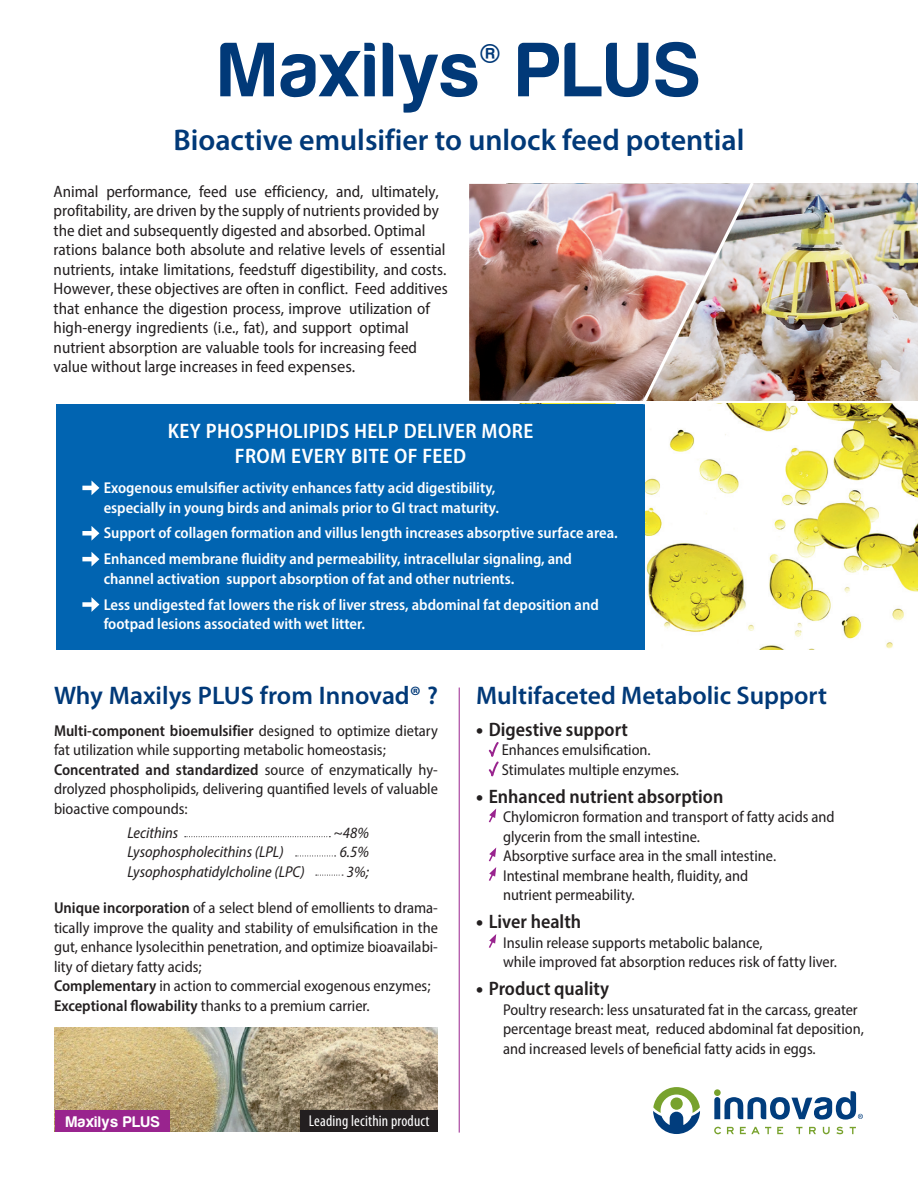
<style>
.page{position:relative;width:918px;height:1188px;background:#fff}
.page>*{position:absolute;margin:0;border:0;box-sizing:border-box;transform-origin:0 0}
.t1{font:700 78.75px "Harabara Mais Bold Harabara Mais";letter-spacing:.005em;color:#013978}
.t2{font:600 30px "Myriad Pro";color:#013978}
.t3{font:700 26.25px "Harabara Mais Bold Harabara Mais";color:#013978}
.t4{font:600 25.5px "Myriad Pro";color:#013978}
.t5{font:600 semi-condensed 21px/25.5px "Myriad Pro";letter-spacing:.02em;color:#fff;text-align:center}
.t6{font:600 semi-condensed 19.5px "Myriad Pro";color:#231f20}
.t7{font:semi-condensed 16.5px/19.5px "Myriad Pro";color:#231f20}
.t8{font:semi-condensed 15.75px/19.5px "Myriad Pro";color:#231f20}
.t9{font:600 semi-condensed 15.75px/26px "Myriad Pro";color:#fff}
.t10{font:italic semi-condensed 15.75px "Myriad Pro";color:#231f20}
.t11{font:condensed 15.75px "Myriad Pro";letter-spacing:.01em;color:#fff}
.t12{font:700 15.75px "Harabara Mais Bold Harabara Mais";letter-spacing:.01em;color:#fff}
.s1{font-stretch:normal}
.s2{font-weight:600}
.s3{font-weight:900;font-stretch:normal}
</style>
<div class="page">
<img style="left:645px;top:404px;width:273px;height:245px">
<div style="left:56px;top:404px;width:589px;height:245px;background:#0164b1"></div>
<svg style="left:488px;top:742px;width:11px;height:35px"></svg>
<svg style="left:488px;top:809px;width:8px;height:14px"></svg>
<svg style="left:488px;top:848px;width:8px;height:33px"></svg>
<svg style="left:488px;top:934px;width:8px;height:14px"></svg>
<hr style="left:82px;top:486px;width:11px;height:4px;background:#fff">
<svg style="left:91px;top:481px;width:8px;height:14px"></svg>
<div style="left:82px;top:531px;width:11px;height:5px;background:#fff"></div>
<svg style="left:91px;top:526px;width:8px;height:15px"></svg>
<hr style="left:82px;top:557px;width:11px;height:4px;background:#fff">
<svg style="left:91px;top:552px;width:8px;height:15px"></svg>
<div style="left:82px;top:602px;width:11px;height:5px;background:#fff"></div>
<svg style="left:91px;top:597px;width:8px;height:15px"></svg>
<svg style="left:714px;top:1127px;width:7px;height:7px"></svg>
<svg style="left:727px;top:1127px;width:7px;height:7px"></svg>
<svg style="left:740px;top:1127px;width:31px;height:7px"></svg>
<svg style="left:777px;top:1127px;width:6px;height:7px"></svg>
<svg style="left:796px;top:1127px;width:6px;height:7px"></svg>
<svg style="left:809px;top:1127px;width:7px;height:7px"></svg>
<svg style="left:823px;top:1127px;width:7px;height:7px"></svg>
<svg style="left:836px;top:1127px;width:7px;height:7px"></svg>
<svg style="left:850px;top:1127px;width:6px;height:7px"></svg>
<svg style="left:653px;top:1087px;width:47px;height:47px"></svg>
<svg style="left:714px;top:1091px;width:149px;height:29px"></svg>
<img style="left:756px;top:184px;width:162px;height:217px">
<img style="left:469px;top:184px;width:170px;height:217px">
<img style="left:639px;top:183px;width:117px;height:225px">
<svg style="left:185px;top:836px;width:145px;height:1px"></svg>
<svg style="left:296px;top:856px;width:40px;height:1px"></svg>
<svg style="left:316px;top:875px;width:27px;height:1px"></svg>
<img style="left:54px;top:1028px;width:384px;height:104px">
<div style="left:301px;top:1110px;width:137px;height:22px;background:#231f20"></div>
<div style="left:55px;top:1110px;width:115px;height:22px;background:#99248e"></div>
<hr style="left:459px;top:688px;width:1px;height:445px;background:#99248e">
<h1 class="t1" style="left:218px;top:24px;width:263px">Maxilys</h1>
<h3 class="t3" style="left:480px;top:39px;width:22px">®</h3>
<h1 class="t1" style="left:515px;top:24px;width:187px">PLUS</h1>
<h2 class="t2" style="left:174px;top:121px;width:572px">Bioactive emulsifier to unlock feed potential</h2>
<p class="t7" style="left:54px;top:181px;width:396px">Animal performance, feed use efficiency, and, ultimately, profitability, are driven by the supply of nutrients provided by the diet and subsequently digested and absorbed. Optimal rations balance both absolute and relative levels of essential nutrients, intake limitations, feedstuff digestibility, and costs.<br>However, these objectives are often in conflict. Feed additives that enhance the digestion process, improve utilization of high-energy ingredients (i.e., fat), and support optimal nutrient absorption are valuable tools for increasing feed value without large increases in feed <span class="s1">expenses.</span></p>
<h3 class="t5" style="left:168px;top:417px;width:367px">KEY PHOSPHOLIPIDS HELP DELIVER MORE<br>FROM EVERY BITE OF FEED</h3>
<p class="t9" style="left:104px;top:478px;width:397px;line-height:19.5px">Exogenous emulsifier activity enhances fatty acid digestibility, especially in young birds and animals prior to GI tract maturity.</p>
<p class="t9" style="left:104px;top:520px;width:516px">Support of collagen formation and villus length increases absorptive surface area.<br>Enhanced membrane fluidity and permeability, intracellular signaling, and</p>
<p class="t9" style="left:104px;top:565px;width:497px">channel activation support absorption of fat and other nutrients.<br>Less undigested fat lowers the risk of liver stress, abdominal fat deposition and</p>
<p class="t9" style="left:104px;top:611px;width:263px">footpad lesions associated with wet litter.</p>
<h3 class="t4" style="left:54px;top:679px;width:385px">Why Maxilys PLUS from Innovad® ?</h3>
<p class="t8" style="left:54px;top:721px;width:385px"><span class="s2">Multi-component bioemulsifier</span> designed to optimize dietary fat utilization while supporting metabolic homeostasis; <span class="s2">Concentrated and standardized</span> source of enzymatically hy&shy;drolyzed phospholipids, delivering quantified levels of valuable bioactive compounds:</p>
<p class="t10" style="left:128px;top:823px;width:52px">Lecithins</p>
<p class="t10" style="left:334px;top:823px;width:37px">~48%</p>
<p class="t10" style="left:128px;top:842px;width:158px">Lysophospholecithins (LPL)</p>
<p class="t10" style="left:340px;top:842px;width:31px">6.5%</p>
<p class="t10" style="left:128px;top:862px;width:179px">Lysophosphatidylcholine (LPC)</p>
<p class="t10" style="left:347px;top:862px;width:24px">3%;</p>
<p class="t8" style="left:54px;top:898px;width:385px"><span class="s2">Unique incorporation</span> of a select blend of emollients to drama&shy;tically improve the quality and stability of emulsification in the gut, enhance lysolecithin penetration, and optimize bioavailabi&shy;lity of dietary fatty acids;<br><span class="s2">Complementary</span> in action to commercial exogenous enzymes; <span class="s2">Exceptional flowability</span> thanks to a premium carrier.</p>
<p class="t12" style="left:65px;top:1112px;width:96px">Maxilys PLUS</p>
<p class="t11" style="left:309px;top:1111px;width:122px">Leading lecithin product</p>
<h3 class="t4" style="left:476px;top:679px;width:353px">Multifaceted Metabolic Support</h3>
<p class="t6" style="left:476px;top:717px;width:154px"><span class="s3">•</span> Digestive support</p>
<p class="t8" style="left:502px;top:740px;width:179px">Enhances emulsification.<br>Stimulates multiple enzymes.</p>
<p class="t6" style="left:476px;top:784px;width:249px"><span class="s3">•</span> Enhanced nutrient absorption</p>
<p class="t8" style="left:503px;top:807px;width:333px">Chylomicron formation and transport of fatty acids and glycerin from the small intestine.<br>Absorptive surface area in the small intestine.<br>Intestinal membrane health, fluidity, and<br>nutrient permeability.</p>
<p class="t6" style="left:476px;top:910px;width:107px"><span class="s3">•</span> Liver health</p>
<p class="t8" style="left:503px;top:933px;width:336px">Insulin release supports metabolic balance,<br>while improved fat absorption reduces risk of fatty liver.</p>
<p class="t6" style="left:476px;top:977px;width:135px"><span class="s3">•</span> Product quality</p>
<p class="t8" style="left:503px;top:1000px;width:363px">Poultry research: less unsaturated fat in the carcass, greater percentage breast meat, reduced abdominal fat deposition, and increased levels of beneficial fatty acids in eggs.</p>
</div>
